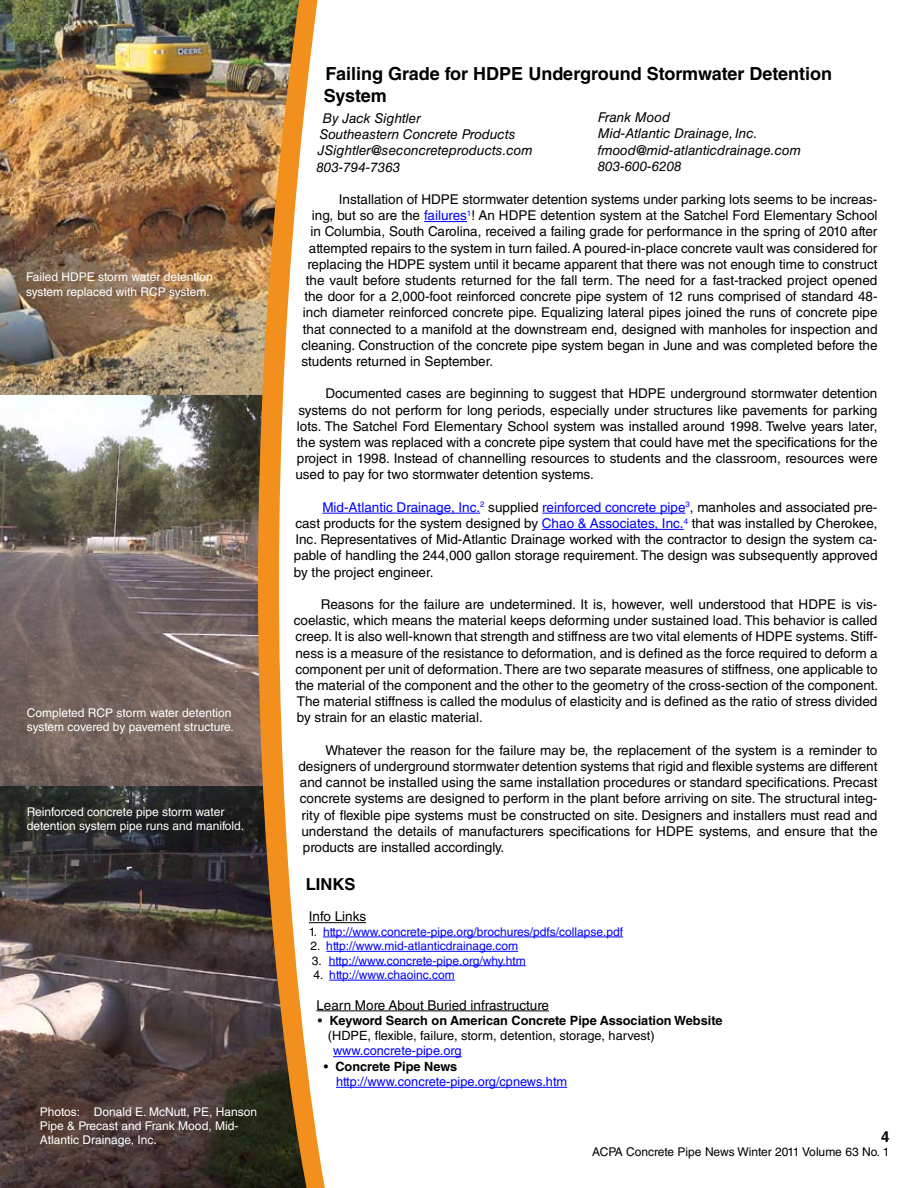
<style>
.page{position:relative;width:918px;height:1188px;background:#fff}
.page>*{position:absolute;margin:0;border:0;box-sizing:border-box;transform-origin:0 0}
.t1{font:700 18px/21.6px "Helvetica LT Std";color:#000}
.t2{font:700 16.5px "Helvetica LT Std";color:#000}
.t3{font:700 15px "Helvetica LT Std";color:#000}
.t4{font:13.5px/16.2px "Helvetica LT Std";color:#000;text-align:justify}
.t5{font:italic 13.5px/16.2px "Helvetica LT Std";color:#000}
.t6{font:12.75px/15.3px "Helvetica LT Std";color:#000}
.t7{font:12.75px/15.3px "Helvetica LT Std";color:#00f}
.t8{font:12px/14.4px "Helvetica LT Std";color:#fff}
.t9{font:12px "Helvetica LT Std";color:#00f}
.t10{font:12px "Helvetica LT Std";color:#000}
.s1{color:#00f}
.s2{color:#000}
.s3{font-weight:700}
.s4{font-weight:700;color:#000}
</style>
<div class="page">
<img style="left:0;top:394px;width:200px;height:392px">
<img style="left:0;top:0;width:200px;height:394px">
<img style="left:0;top:786px;width:200px;height:402px">
<img style="left:200px;top:0;width:22px;height:1188px">
<img style="left:222px;top:0;width:20px;height:1188px">
<svg style="left:242px;top:0;width:444px;height:1188px"></svg>
<hr style="left:424px;top:221px;width:43px;height:1px;background:#00f">
<hr style="left:322px;top:513px;width:158px;height:1px;background:#00f">
<hr style="left:542px;top:513px;width:144px;height:1px;background:#00f">
<hr style="left:542px;top:529px;width:142px;height:1px;background:#00f">
<hr style="left:309px;top:922px;width:57px;height:1px;background:#000">
<hr style="left:323px;top:937px;width:300px;height:1px;background:#00f">
<hr style="left:326px;top:951px;width:192px;height:1px;background:#00f">
<hr style="left:329px;top:965px;width:197px;height:1px;background:#00f">
<hr style="left:329px;top:980px;width:126px;height:1px;background:#00f">
<hr style="left:316px;top:1011px;width:233px;height:1px;background:#000">
<hr style="left:333px;top:1056px;width:129px;height:1px;background:#00f">
<hr style="left:336px;top:1087px;width:231px;height:1px;background:#00f">
<p class="t8" style="left:26px;top:270px;width:188px">Failed HDPE storm water detention system replaced with RCP system.</p>
<p class="t8" style="left:27px;top:705px;width:208px">Completed RCP storm water detention system covered by pavement structure.</p>
<p class="t8" style="left:27px;top:804px;width:219px">Reinforced concrete pipe storm water detention system pipe runs and manifold.</p>
<p class="t8" style="left:40px;top:1104px;width:219px">Photos: Donald E. McNutt, PE, Hanson<br>Pipe &amp; Precast and Frank Mood, Mid-<br>Atlantic Drainage, Inc.</p>
<h1 class="t1" style="left:324px;top:63px;width:510px">Failing Grade for HDPE Underground Stormwater Detention<br>System</h1>
<p class="t5" style="left:316px;top:110px;width:218px;text-indent:6px">By Jack Sightler<br>Southeastern Concrete Products<br>JSightler@seconcreteproducts.com<br>803-794-7363</p>
<p class="t4" style="left:339px;top:191px;width:540px">Installation of HDPE stormwater detention systems under parking lots seems to be increas-</p>
<p class="t4" style="left:312px;top:207px;width:567px">ing, but so are the <span class="s1">failures</span><sup>1</sup>! An HDPE detention system at the Satchel Ford Elementary School</p>
<p class="t4" style="left:310px;top:224px;width:569px">in Columbia, South Carolina, received a failing grade for performance in the spring of 2010 after</p>
<p class="t4" style="left:309px;top:240px;width:570px">attempted repairs to the system in turn failed. A poured-in-place concrete vault was considered for</p>
<p class="t4" style="left:307px;top:256px;width:572px">replacing the HDPE system until it became apparent that there was not enough time to construct</p>
<p class="t4" style="left:306px;top:272px;width:573px">the vault before students returned for the fall term. The need for a fast-tracked project opened</p>
<p class="t4" style="left:304px;top:288px;width:575px">the door for a 2,000-foot reinforced concrete pipe system of 12 runs comprised of standard 48-</p>
<p class="t4" style="left:303px;top:305px;width:576px">inch diameter reinforced concrete pipe. Equalizing lateral pipes joined the runs of concrete pipe</p>
<p class="t4" style="left:303px;top:321px;width:576px">that connected to a manifold at the downstream end, designed with manholes for inspection and</p>
<p class="t4" style="left:301px;top:337px;width:578px">cleaning. Construction of the concrete pipe system began in June and was completed before the</p>
<p class="t4" style="left:301px;top:353px;width:193px">students returned in September.</p>
<p class="t4" style="left:295px;top:386px;width:584px;text-indent:30px">Documented cases are beginning to suggest that HDPE underground stormwater detention systems do not perform for long periods, especially under structures like pavements for parking lots. The Satchel Ford Elementary School system was installed around 1998. Twelve years later, the system was replaced with a concrete pipe system that could have met the specifications for the project in 1998. Instead of channelling resources to students and the classroom, resources were used to pay for two stormwater detention systems.</p>
<p class="t4" style="left:294px;top:499px;width:585px;text-indent:29px"><span class="s1">Mid-Atlantic Drainage, Inc.</span><sup>2</sup> supplied <span class="s1">reinforced concrete pipe</span><sup>3</sup>, manholes and associated pre&shy;cast products for the system designed by <span class="s1">Chao &amp; Associates, Inc.</span><sup>4</sup> that was installed by Cherokee, Inc. Representatives of Mid-Atlantic Drainage worked with the contractor to design the system ca&shy;pable of handling the 244,000 gallon storage requirement. The design was subsequently approved by the project engineer.</p>
<p class="t4" style="left:294px;top:596px;width:586px;text-indent:27px">Reasons for the failure are undetermined. It is, however, well understood that HDPE is vis&shy;coelastic, which means the material keeps deforming under sustained load. This behavior is called creep. It is also well-known that strength and stiffness are two vital elements of HDPE systems. Stiff&shy;ness is a measure of the resistance to deformation, and is defined as the force required to deform a component per unit of deformation. There are two separate measures of stiffness, one applicable to the material of the component and the other to the geometry of the cross-section of the component.<br>The material stiffness is called the modulus of elasticity and is defined as the ratio of stress divided by strain for an elastic material.</p>
<p class="t4" style="left:325px;top:742px;width:554px">Whatever the reason for the failure may be, the replacement of the system is a reminder to</p>
<p class="t4" style="left:298px;top:758px;width:581px">designers of underground stormwater detention systems that rigid and flexible systems are different</p>
<p class="t4" style="left:300px;top:774px;width:579px">and cannot be installed using the same installation procedures or standard specifications. Precast</p>
<p class="t4" style="left:300px;top:791px;width:579px">concrete systems are designed to perform in the plant before arriving on site. The structural integ-</p>
<p class="t4" style="left:301px;top:807px;width:578px">rity of flexible pipe systems must be constructed on site. Designers and installers must read and</p>
<p class="t4" style="left:301px;top:823px;width:578px">understand the details of manufacturers specifications for HDPE systems, and ensure that the</p>
<p class="t4" style="left:303px;top:839px;width:203px">products are installed accordingly.</p>
<p class="t2" style="left:306px;top:874px;width:51px">LINKS</p>
<p class="t4" style="left:309px;top:908px;width:59px">Info Links</p>
<p class="t9" style="left:309px;top:925px;width:316px"><span class="s2">1.</span> http://www.concrete-pipe.org/brochures/pdfs/collapse.pdf</p>
<p class="t9" style="left:310px;top:939px;width:209px"><span class="s2">2.</span> http://www.mid-atlanticdrainage.com</p>
<p class="t9" style="left:312px;top:953px;width:216px"><span class="s2">3.</span> http://www.concrete-pipe.org/why.htm</p>
<p class="t9" style="left:313px;top:968px;width:143px"><span class="s2">4.</span> http://www.chaoinc.com</p>
<p class="t4" style="left:316px;top:997px;width:234px">Learn More About Buried infrastructure</p>
<p class="t6" style="left:328px;top:1013px;width:396px;text-indent:-10px">• <span class="s3">Keyword Search on American Concrete Pipe Association Website </span>(HDPE, flexible, failure, storm, detention, storage, harvest)</p>
<p class="t7" style="left:333px;top:1043px;width:130px">www.concrete-pipe.org</p>
<p class="t7" style="left:336px;top:1059px;width:233px;text-indent:-12px"><span class="s2">•</span> <span class="s4">Concrete Pipe News </span>http://www.concrete-pipe.org/cpnews.htm</p>
<p class="t5" style="left:598px;top:109px;width:205px">Frank Mood<br>Mid-Atlantic Drainage, Inc. fmood@mid-atlanticdrainage.com<br>803-600-6208</p>
<p class="t3" style="left:881px;top:1127px;width:10px">4</p>
<p class="t10" style="left:592px;top:1145px;width:299px">ACPA Concrete Pipe News Winter 2011 Volume 63 No. 1</p>
</div>
